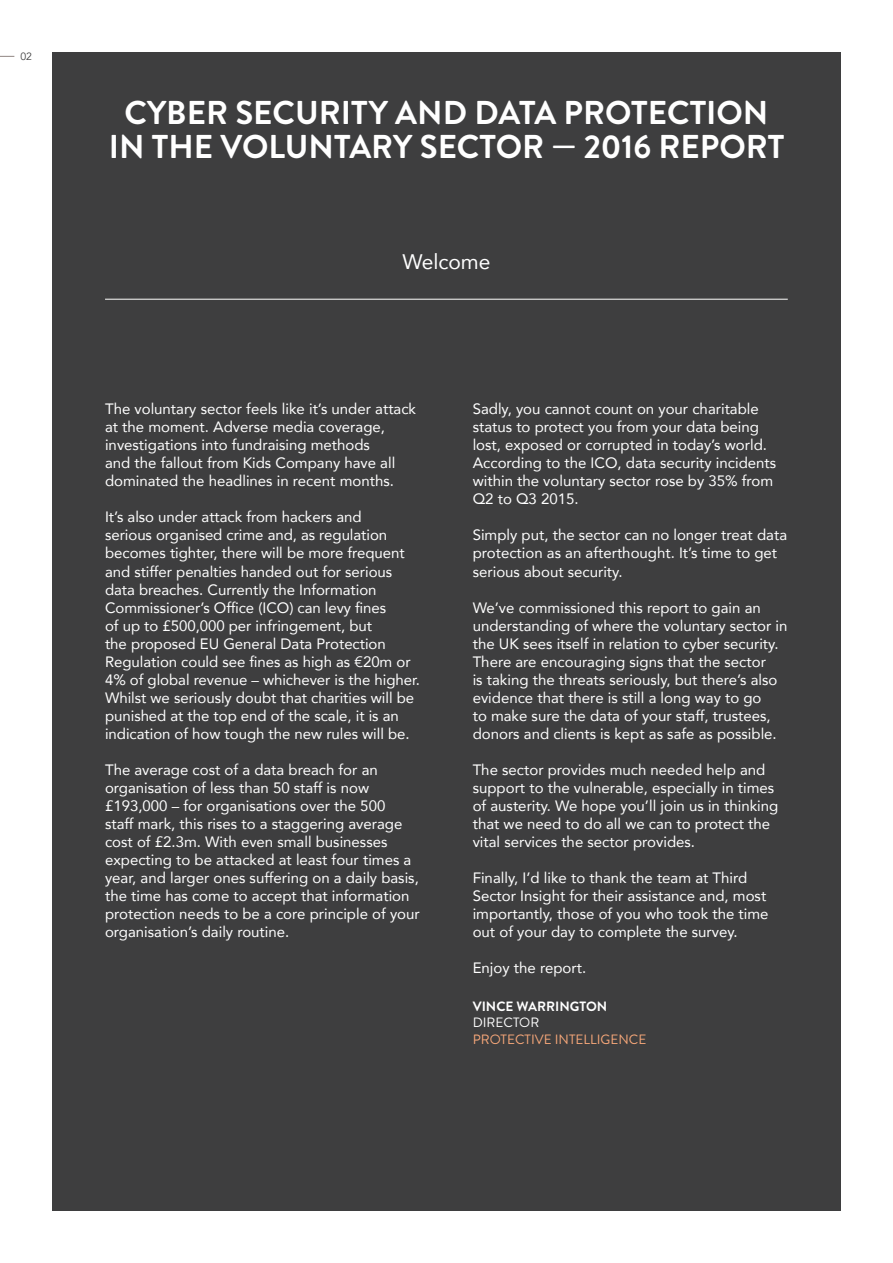
<style>
.page{position:relative;width:893px;height:1263px;background:#fff}
.page>*{position:absolute;margin:0;border:0;box-sizing:border-box;transform-origin:0 0}
.t1{font:700 33px/34.5px "Brandon Grotesque";color:#fff;text-align:center}
.t2{font:21px "Avenir";color:#fff}
.t3{font:15px/18px "Avenir";color:#fff}
.t4{font:13.5px "Brandon Grotesque";color:#f8a87a}
.t5{font:700 13.5px "Brandon Grotesque";color:#fff}
.t6{font:13.5px "Brandon Grotesque";color:#fff}
.t7{font:10.5px "Avenir";color:#3e3e3f}
</style>
<div class="page">
<div style="left:52px;top:52px;width:788px;height:1158px;background:#3e3e3f"></div>
<svg style="left:0;top:56px;width:14px;height:1px"></svg>
<hr style="left:105px;top:299px;width:683px;height:1px;background:#fff">
<p class="t7" style="left:20px;top:50px;width:13px">02</p>
<h1 class="t1" style="left:109px;top:96px;width:677px">CYBER SECURITY AND DATA PROTECTION<br>IN THE VOLUNTARY SECTOR — 2016 REPORT</h1>
<h2 class="t2" style="left:402px;top:245px;width:90px">Welcome</h2>
<p class="t3" style="left:105px;top:400px;width:313px">The voluntary sector feels like it’s under attack at the moment. Adverse media coverage, investigations into fundraising methods<br>and the fallout from Kids Company have all dominated the headlines in recent months.</p>
<p class="t3" style="left:105px;top:508px;width:317px">It’s also under attack from hackers and<br>serious organised crime and, as regulation becomes tighter, there will be more frequent and stiffer penalties handed out for serious data breaches. Currently the Information Commissioner’s Office (ICO) can levy fines<br>of up to £500,000 per infringement, but<br>the proposed EU General Data Protection Regulation could see fines as high as €20m or 4% of global revenue – whichever is the higher.<br>Whilst we seriously doubt that charities will be punished at the top end of the scale, it is an indication of how tough the new rules will be.</p>
<p class="t3" style="left:105px;top:760px;width:316px">The average cost of a data breach for an organisation of less than 50 staff is now £193,000 – for organisations over the 500<br>staff mark, this rises to a staggering average cost of £2.3m. With even small businesses expecting to be attacked at least four times a year, and larger ones suffering on a daily basis, the time has come to accept that information protection needs to be a core principle of your organisation’s daily routine.</p>
<p class="t3" style="left:473px;top:400px;width:305px">Sadly, you cannot count on your charitable status to protect you from your data being lost, exposed or corrupted in today’s world.<br>According to the ICO, data security incidents within the voluntary sector rose by 35% from Q2 to Q3 2015.</p>
<p class="t3" style="left:473px;top:526px;width:316px">Simply put, the sector can no longer treat data protection as an afterthought. It’s time to get serious about security.</p>
<p class="t3" style="left:473px;top:598px;width:316px">We’ve commissioned this report to gain an understanding of where the voluntary sector in the UK sees itself in relation to cyber security.<br>There are encouraging signs that the sector<br>is taking the threats seriously, but there’s also evidence that there is still a long way to go<br>to make sure the data of your staff, trustees, donors and clients is kept as safe as possible.</p>
<p class="t3" style="left:473px;top:760px;width:307px">The sector provides much needed help and support to the vulnerable, especially in times of austerity. We hope you’ll join us in thinking that we need to do all we can to protect the vital services the sector provides.</p>
<p class="t3" style="left:473px;top:868px;width:297px">Finally, I’d like to thank the team at Third Sector Insight for their assistance and, most importantly, those of you who took the time out of your day to complete the survey.</p>
<p class="t3" style="left:473px;top:958px;width:115px">Enjoy the report.</p>
<p class="t5" style="left:473px;top:997px;width:136px">VINCE WARRINGTON</p>
<p class="t6" style="left:473px;top:1013px;width:68px">DIRECTOR</p>
<p class="t4" style="left:473px;top:1030px;width:175px">PROTECTIVE INTELLIGENCE</p>
</div>
